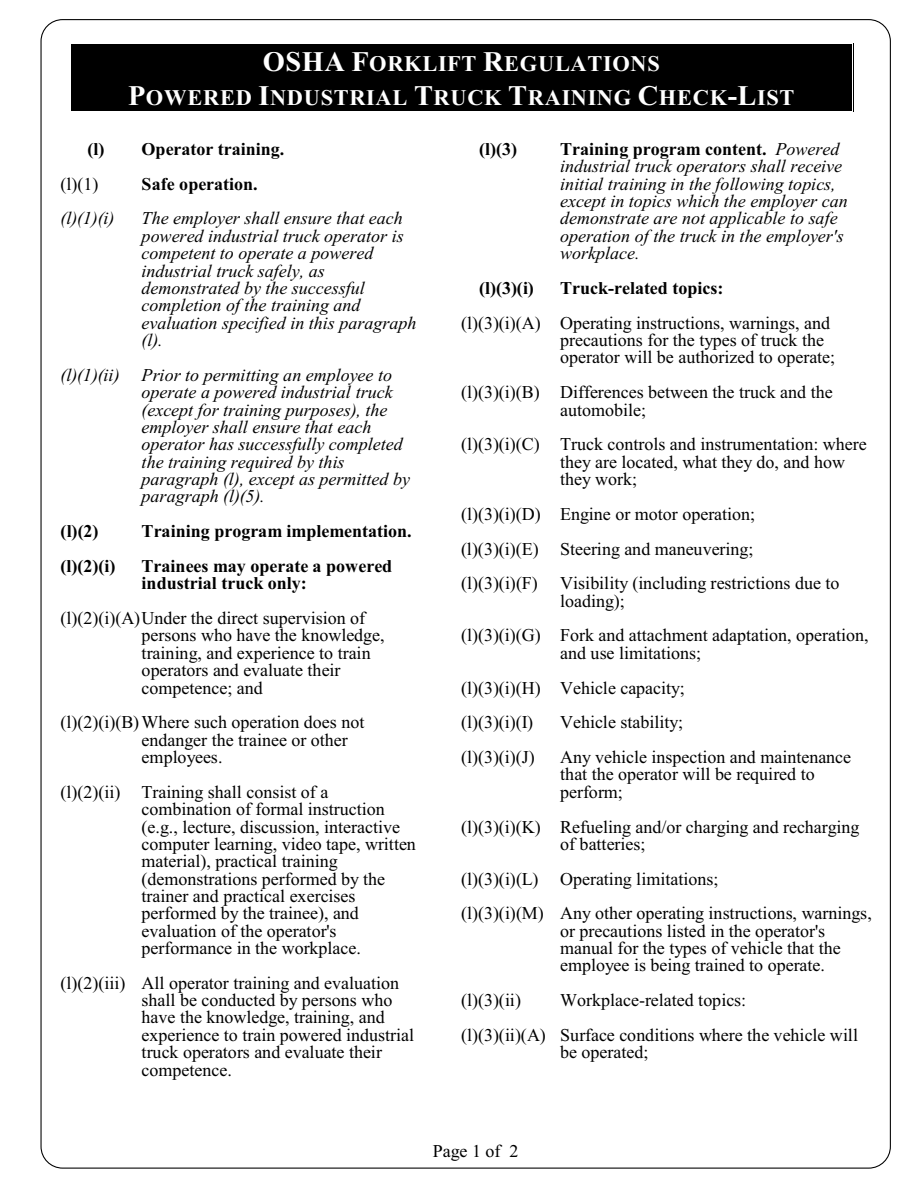
<style>
.page{position:relative;width:918px;height:1188px;background:#fff}
.page>*{position:absolute;margin:0;border:0;box-sizing:border-box;transform-origin:0 0}
.t1{font:700 22.35px/33.6px "Times New Roman";letter-spacing:.03em;color:#fff;text-align:center}
.t2{font:18px/17.4px "Times New Roman";color:#000}
.t3{font:italic 18px/17.4px "Times New Roman";color:#000}
.t4{font:700 18px/17.4px "Times New Roman";color:#000}
.s1{font-size:28.5px}
.s2{font-weight:700;font-style:normal}
</style>
<div class="page">
<div style="left:70px;top:43px;width:783px;height:34px;background:#000"></div>
<hr style="left:70px;top:43px;width:1px;height:35px;background:#fff">
<hr style="left:852px;top:43px;width:1px;height:35px;background:#fff">
<hr style="left:70px;top:43px;width:783px;height:1px;background:#fff">
<div style="left:70px;top:77px;width:783px;height:35px;background:#000"></div>
<hr style="left:70px;top:76px;width:1px;height:36px;background:#fff">
<hr style="left:852px;top:76px;width:1px;height:36px;background:#fff">
<hr style="left:70px;top:111px;width:783px;height:1px;background:#fff">
<p class="t1" style="left:128px;top:49px;width:668px"><span class="s1">OSHA F</span>ORKLIFT <span class="s1">R</span>EGULATIONS<br><span class="s1">P</span>OWERED <span class="s1">I</span>NDUSTRIAL <span class="s1">T</span>RUCK <span class="s1">T</span>RAINING <span class="s1">C</span>HECK<span class="s1">-L</span>IST</p>
<p class="t4" style="left:88px;top:142px;width:198px">(l) Operator training.</p>
<p class="t2" style="left:61px;top:177px;width:39px">(l)(1)</p>
<p class="t4" style="left:142px;top:177px;width:118px">Safe operation.</p>
<p class="t3" style="left:61px;top:211px;width:55px">(l)(1)(i)</p>
<p class="t3" style="left:142px;top:211px;width:277px">The employer shall ensure that each powered industrial truck operator is competent to operate a powered industrial truck safely, as demonstrated by the successful completion of the training and evaluation specified in this paragraph (l).</p>
<p class="t3" style="left:142px;top:368px;width:270px;text-indent:-81px">(l)(1)(ii) Prior to permitting an employee to operate a powered industrial truck (except for training purposes), the employer shall ensure that each operator has successfully completed the training required by this paragraph (l), except as permitted by paragraph (l)(5).</p>
<p class="t4" style="left:61px;top:524px;width:39px">(l)(2)</p>
<p class="t4" style="left:142px;top:524px;width:271px">Training program implementation.</p>
<p class="t4" style="left:61px;top:559px;width:56px">(l)(2)(i)</p>
<p class="t4" style="left:142px;top:559px;width:252px">Trainees may operate a powered industrial truck only:</p>
<p class="t2" style="left:142px;top:611px;width:244px;text-indent:-81px">(l)(2)(i)(A)Under the direct supervision of persons who have the knowledge, training, and experience to train operators and evaluate their competence; and</p>
<p class="t2" style="left:142px;top:715px;width:224px;text-indent:-81px">(l)(2)(i)(B)Where such operation does not endanger the trainee or other employees.</p>
<p class="t2" style="left:142px;top:785px;width:276px;text-indent:-81px">(l)(2)(ii) Training shall consist of a combination of formal instruction (e.g., lecture, discussion, interactive computer learning, video tape, written material), practical training (demonstrations performed by the trainer and practical exercises performed by the trainee), and evaluation of the operator's performance in the workplace.</p>
<p class="t2" style="left:142px;top:976px;width:274px;text-indent:-81px">(l)(2)(iii) All operator training and evaluation shall be conducted by persons who have the knowledge, training, and experience to train powered industrial truck operators and evaluate their competence.</p>
<p class="t4" style="left:479px;top:142px;width:39px">(l)(3)</p>
<p class="t3" style="left:560px;top:142px;width:289px"><span class="s2">Training program content.</span> Powered industrial truck operators shall receive initial training in the following topics, except in topics which the employer can demonstrate are not applicable to safe operation of the truck in the employer's workplace.</p>
<p class="t4" style="left:479px;top:281px;width:56px">(l)(3)(i)</p>
<p class="t4" style="left:560px;top:281px;width:165px">Truck-related topics:</p>
<p class="t2" style="left:560px;top:316px;width:277px;text-indent:-99px">(l)(3)(i)(A) Operating instructions, warnings, and precautions for the types of truck the operator will be authorized to operate;</p>
<p class="t2" style="left:560px;top:385px;width:274px;text-indent:-99px">(l)(3)(i)(B) Differences between the truck and the automobile;</p>
<p class="t2" style="left:560px;top:437px;width:308px;text-indent:-99px">(l)(3)(i)(C) Truck controls and instrumentation: where they are located, what they do, and how they work;</p>
<p class="t2" style="left:461px;top:498px;width:380px;line-height:34.8px">(l)(3)(i)(D) Engine or motor operation;<br>(l)(3)(i)(E) Steering and maneuvering;<br>(l)(3)(i)(F) Visibility (including restrictions due to</p>
<p class="t2" style="left:461px;top:585px;width:409px;line-height:34.8px;text-indent:99px">loading);<br>(l)(3)(i)(G) Fork and attachment adaptation, operation,</p>
<p class="t2" style="left:461px;top:637px;width:242px;line-height:34.8px;text-indent:99px">and use limitations; (l)(3)(i)(H) Vehicle capacity; (l)(3)(i)(I)</p>
<p class="t2" style="left:560px;top:715px;width:124px">Vehicle stability;</p>
<p class="t2" style="left:461px;top:750px;width:75px">(l)(3)(i)(J)</p>
<p class="t2" style="left:560px;top:750px;width:293px">Any vehicle inspection and maintenance that the operator will be required to perform;</p>
<p class="t2" style="left:560px;top:820px;width:301px;text-indent:-99px">(l)(3)(i)(K) Refueling and/or charging and recharging of batteries;</p>
<p class="t2" style="left:461px;top:863px;width:412px;line-height:34.8px">(l)(3)(i)(L) Operating limitations;<br>(l)(3)(i)(M) Any other operating instructions, warnings,</p>
<p class="t2" style="left:560px;top:924px;width:282px">or precautions listed in the operator's manual for the types of vehicle that the employee is being trained to operate.</p>
<p class="t2" style="left:461px;top:993px;width:61px">(l)(3)(ii)</p>
<p class="t2" style="left:461px;top:985px;width:398px;line-height:34.8px;text-indent:99px">Workplace-related topics:<br>(l)(3)(ii)(A) Surface conditions where the vehicle will</p>
<p class="t2" style="left:560px;top:1045px;width:90px">be operated;</p>
<p class="t2" style="left:433px;top:1144px;width:87px">Page 1 of 2</p>
</div>
